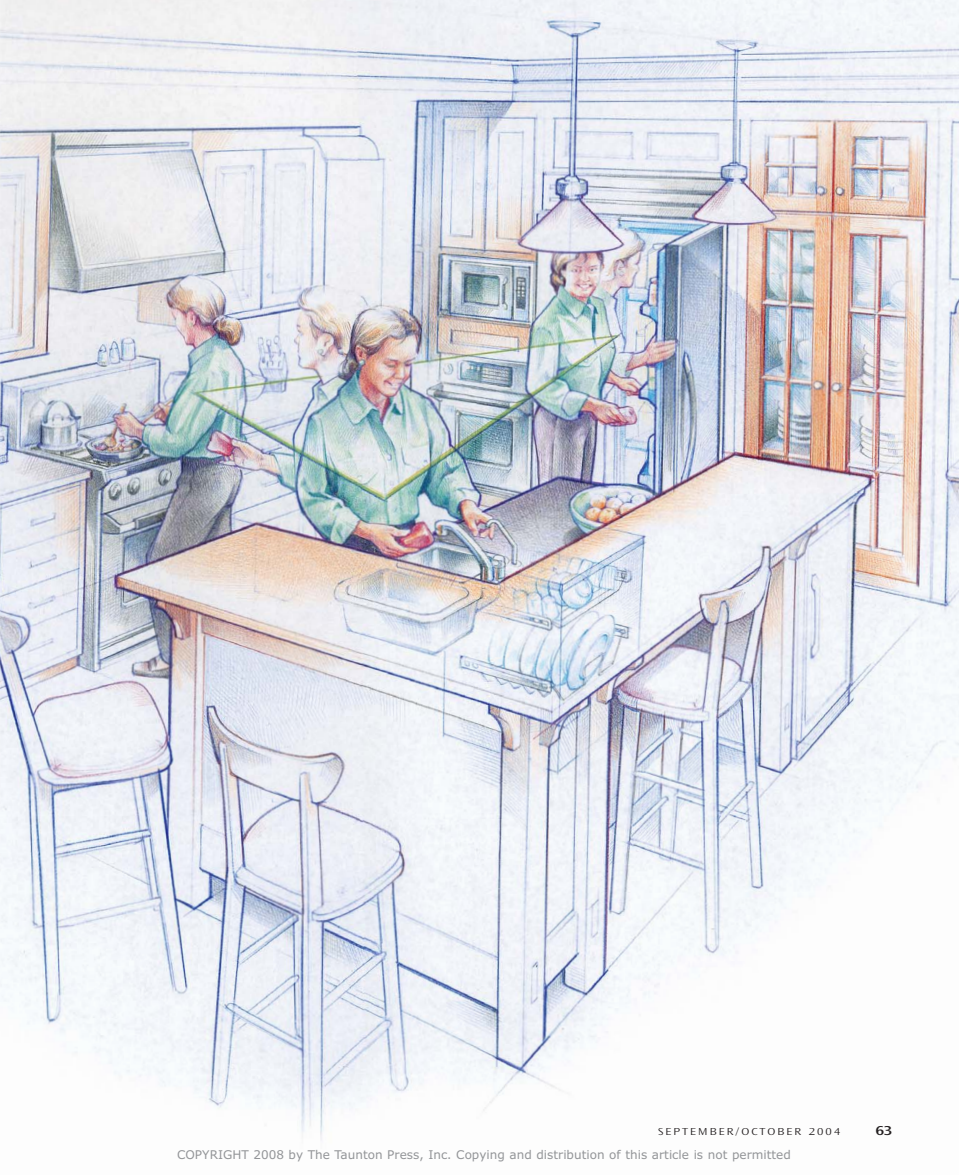
<style>
.page{position:relative;width:959px;height:1175px;background:#fff}
.page>*{position:absolute;margin:0;border:0;box-sizing:border-box;transform-origin:0 0}
.t1{font:13.5px "Ocean Sans MM 512 800";color:#231f20}
.t2{font:12px "Verdana";color:#939598}
.t3{font:10.5px "Ocean Sans MM 310 800";letter-spacing:.2em;color:#231f20}
</style>
<div class="page">
<img style="left:0;top:0;width:958px;height:1141px">
<p class="t3" style="left:658px;top:1125px;width:183px">SEPTEMBER/OCTOBER 2004</p>
<p class="t1" style="left:875px;top:1123px;width:19px">63</p>
<p class="t2" style="left:177px;top:1150px;width:615px">COPYRIGHT 2008 by The Taunton Press, Inc. Copying and distribution of this article is not permitted</p>
</div>
